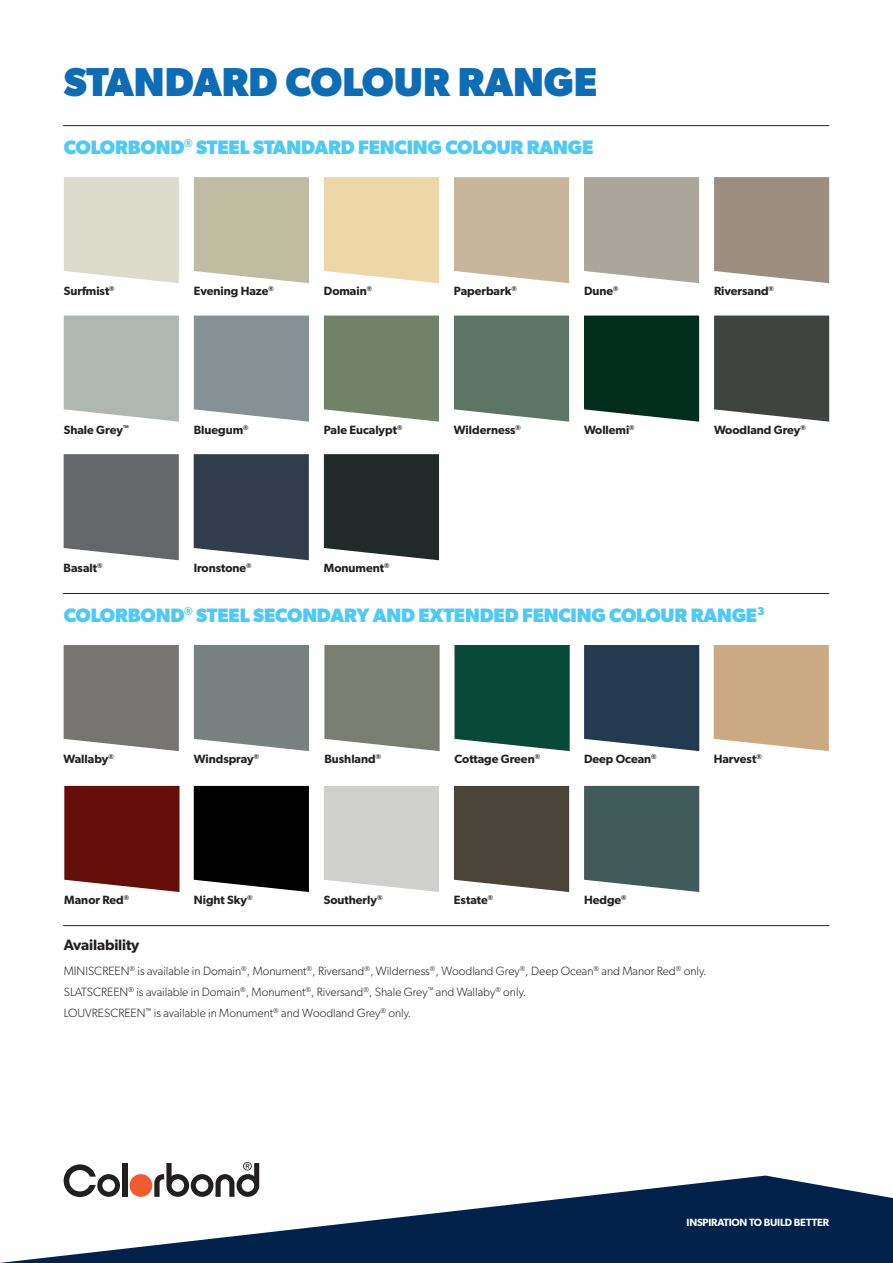
<style>
.page{position:relative;width:893px;height:1263px;background:#fff}
.page>*{position:absolute;margin:0;border:0;box-sizing:border-box;transform-origin:0 0}
.t1{font:700 40.5px "Gibson";color:#0d6cb6}
.t2{font:700 19.5px "Gibson";letter-spacing:-.01em;color:#4ecaf4}
.t3{font:600 15px "Gibson";letter-spacing:-.01em;color:#231f20}
.t4{font:300 12px/21px "Gibson";color:#231f20}
.colourbond_colour_names{font:600 12px "Gibson";color:#231f20}
.t5{font:600 10.5px "Gibson";letter-spacing:-.02em;color:#fff}
.colourbond_colour_names-2{font:600 7.05px "Gibson";color:#231f20}
</style>
<div class="page">
<svg style="left:0;top:1175px;width:893px;height:88px;fill:#00224b"></svg>
<div style="left:584px;top:316px;width:115px;height:106px;background:#002d1c"></div>
<div style="left:454px;top:177px;width:115px;height:106px;background:#c8b69a"></div>
<svg style="left:64px;top:454px;width:115px;height:106px;background:#6e6e71"></svg>
<div style="left:194px;top:177px;width:115px;height:106px;background:#c0bca1"></div>
<div style="left:64px;top:177px;width:115px;height:106px;background:#dddbcc"></div>
<div style="left:584px;top:177px;width:115px;height:106px;background:#aaa69c"></div>
<div style="left:714px;top:177px;width:115px;height:106px;background:#9c8e81"></div>
<div style="left:64px;top:316px;width:115px;height:106px;background:#b0b7b2"></div>
<svg style="left:194px;top:454px;width:115px;height:106px;background:#3d4856"></svg>
<div style="left:324px;top:177px;width:115px;height:106px;background:#edd7a9"></div>
<div style="left:324px;top:316px;width:115px;height:106px;background:#728269"></div>
<div style="left:324px;top:454px;width:115px;height:106px;background:#222a29"></div>
<div style="left:454px;top:316px;width:115px;height:106px;background:#5d7466"></div>
<div style="left:194px;top:316px;width:115px;height:106px;background:#869195"></div>
<svg style="left:714px;top:316px;width:115px;height:106px;background:#4b4f4b"></svg>
<svg style="left:64px;top:1164px;width:56px;height:33px"></svg>
<div style="left:122px;top:1163px;width:5px;height:34px;background:#231f20"></div>
<div style="left:130px;top:1174px;width:22px;height:23px;background:#f15b2e;border-radius:50%"></div>
<svg style="left:154px;top:1162px;width:105px;height:35px"></svg>
<hr style="left:63px;top:125px;width:766px;height:1px;background:#231f20">
<hr style="left:63px;top:593px;width:766px;height:1px;background:#231f20">
<hr style="left:63px;top:925px;width:766px;height:1px;background:#231f20">
<div style="left:64px;top:645px;width:115px;height:106px;background:#767572"></div>
<svg style="left:324px;top:645px;width:116px;height:106px;background:#82867a"></svg>
<div style="left:714px;top:645px;width:115px;height:106px;background:#cbaa83"></div>
<div style="left:194px;top:645px;width:115px;height:106px;background:#7a8181"></div>
<div style="left:324px;top:786px;width:115px;height:106px;background:#cfd0cd"></div>
<div style="left:454px;top:786px;width:115px;height:106px;background:#4b4539"></div>
<div style="left:584px;top:786px;width:115px;height:106px;background:#415b5a"></div>
<svg style="left:454px;top:645px;width:116px;height:106px;background:#175444"></svg>
<svg style="left:194px;top:786px;width:115px;height:106px;background:#0e0e0e"></svg>
<div style="left:584px;top:645px;width:115px;height:106px;background:#243a4f"></div>
<svg style="left:64px;top:786px;width:115px;height:106px;background:#6f1c18"></svg>
<p class="t1" style="left:64px;top:58px;width:535px">STANDARD COLOUR RANGE</p>
<p class="t2" style="left:64px;top:135px;width:531px">COLORBOND<sup>®</sup> STEEL STANDARD FENCING COLOUR RANGE</p>
<p class="colourbond_colour_names" style="left:64px;top:284px;width:52px">Surfmist<sup>®</sup></p>
<p class="colourbond_colour_names" style="left:584px;top:284px;width:36px">Dune<sup>®</sup></p>
<p class="colourbond_colour_names" style="left:714px;top:284px;width:61px">Riversand<sup>®</sup></p>
<p class="colourbond_colour_names" style="left:194px;top:284px;width:81px">Evening Haze<sup>®</sup></p>
<p class="colourbond_colour_names" style="left:324px;top:284px;width:50px">Domain<sup>®</sup></p>
<p class="colourbond_colour_names" style="left:454px;top:284px;width:64px">Paperbark<sup>®</sup></p>
<p class="colourbond_colour_names" style="left:64px;top:422px;width:67px">Shale Grey<sup>™</sup></p>
<p class="colourbond_colour_names" style="left:64px;top:561px;width:40px">Basalt<sup>®</sup></p>
<p class="colourbond_colour_names" style="left:194px;top:422px;width:56px">Bluegum<sup>®</sup></p>
<p class="colourbond_colour_names" style="left:714px;top:422px;width:93px">Woodland Grey<sup>®</sup></p>
<p class="colourbond_colour_names" style="left:324px;top:422px;width:80px">Pale Eucalypt<sup>®</sup></p>
<p class="colourbond_colour_names" style="left:454px;top:422px;width:68px">Wilderness<sup>®</sup></p>
<p class="colourbond_colour_names" style="left:584px;top:422px;width:52px">Wollemi<sup>®</sup></p>
<p class="colourbond_colour_names" style="left:194px;top:561px;width:59px">Ironstone<sup>®</sup></p>
<p class="colourbond_colour_names" style="left:324px;top:561px;width:67px">Monument<sup>®</sup></p>
<p class="t2" style="left:64px;top:603px;width:702px">COLORBOND<sup>®</sup> STEEL SECONDARY AND EXTENDED FENCING COLOUR RANGE<sup>3</sup></p>
<p class="colourbond_colour_names" style="left:454px;top:752px;width:87px">Cottage Green<sup>®</sup></p>
<p class="colourbond_colour_names" style="left:584px;top:752px;width:74px">Deep Ocean<sup>®</sup></p>
<p class="colourbond_colour_names" style="left:64px;top:752px;width:52px">Wallaby<sup>®</sup></p>
<p class="colourbond_colour_names" style="left:324px;top:752px;width:58px">Bushland<sup>®</sup></p>
<p class="colourbond_colour_names" style="left:714px;top:752px;width:44px">Harvest</p>
<p class="colourbond_colour_names" style="left:194px;top:752px;width:67px">Windspray<sup>®</sup></p>
<p class="colourbond_colour_names-2" style="left:756px;top:753px;width:7px">®</p>
<p class="colourbond_colour_names" style="left:324px;top:893px;width:60px">Southerly<sup>®</sup></p>
<p class="colourbond_colour_names" style="left:454px;top:893px;width:41px">Estate<sup>®</sup></p>
<p class="colourbond_colour_names" style="left:584px;top:893px;width:44px">Hedge<sup>®</sup></p>
<p class="colourbond_colour_names" style="left:64px;top:893px;width:66px">Manor Red<sup>®</sup></p>
<p class="t3" style="left:64px;top:936px;width:77px">Availability</p>
<p class="t4" style="left:64px;top:961px;width:644px">MINISCREEN<sup>®</sup> is available in Domain<sup>®</sup>, Monument<sup>®</sup>, Riversand<sup>®</sup>, Wilderness<sup>®</sup>, Woodland Grey<sup>®</sup>, Deep Ocean<sup>®</sup> and Manor Red<sup>®</sup> only.<br>SLATSCREEN<sup>®</sup> is available in Domain<sup>®</sup>, Monument<sup>®</sup>, Riversand<sup>®</sup>, Shale Grey<sup>™</sup> and Wallaby<sup>®</sup> only.<br>LOUVRESCREEN<sup>™</sup> is available in Monument<sup>®</sup> and Woodland Grey<sup>®</sup> only.</p>
<p class="colourbond_colour_names" style="left:194px;top:893px;width:60px">Night Sky<sup>®</sup></p>
<p class="t5" style="left:686px;top:1216px;width:144px">INSPIRATION TO BUILD BETTER</p>
</div>
